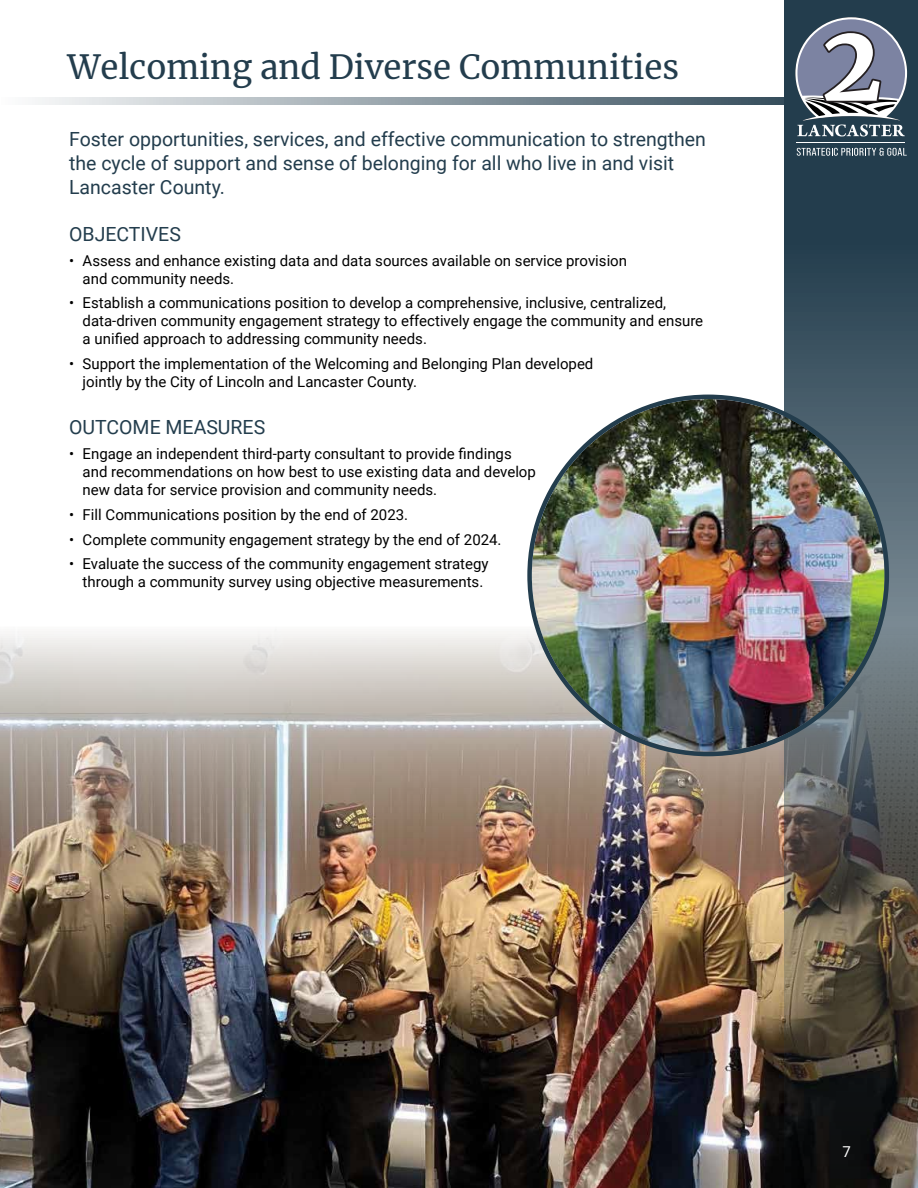
<style>
.page{position:relative;width:918px;height:1188px;background:#fff}
.page>*{position:absolute;margin:0;border:0;box-sizing:border-box;transform-origin:0 0}
.t1{font:33px "Merriweather";color:#233d4d}
.t2{font:19.5px/24px "Roboto";color:#233d4d}
.t3{font:15px/18px "Roboto";color:#000}
.t4{font:15px "Roboto";color:#fff}
</style>
<div class="page">
<svg style="left:35px;top:97px;width:749px;height:8px;background:#94a1a9"></svg>
<img style="left:0;top:626px;width:784px;height:562px">
<svg style="left:784px;top:0;width:134px;height:1188px;background:#444c4f"></svg>
<svg style="left:797px;top:148px;width:110px;height:8px"></svg>
<hr style="left:797px;top:142px;width:108px;height:1px;background:#fff">
<svg style="left:795px;top:17px;width:112px;height:119px"></svg>
<img style="left:532px;top:399px;width:353px;height:353px;border-radius:176px">
<h1 class="t1" style="left:68px;top:44px;width:613px">Welcoming and Diverse Communities</h1>
<h2 class="t2" style="left:69px;top:126px;width:638px">Foster opportunities, services, and effective communication to strengthen the cycle of support and sense of belonging for all who live in and visit<br>Lancaster County.</h2>
<h2 class="t2" style="left:69px;top:221px;width:113px">OBJECTIVES</h2>
<p class="t3" style="left:83px;top:251px;width:546px;text-indent:-14px">• Assess and enhance existing data and data sources available on service provision and community needs.</p>
<p class="t3" style="left:83px;top:293px;width:622px;text-indent:-14px">• Establish a communications position to develop a comprehensive, inclusive, centralized, data-driven community engagement strategy to effectively engage the community and ensure a unified approach to addressing community needs.</p>
<p class="t3" style="left:83px;top:354px;width:512px;text-indent:-14px">• Support the implementation of the Welcoming and Belonging Plan developed jointly by the City of Lincoln and Lancaster County.</p>
<h2 class="t2" style="left:69px;top:415px;width:198px">OUTCOME MEASURES</h2>
<p class="t3" style="left:83px;top:444px;width:455px;text-indent:-13px">• Engage an independent third-party consultant to provide findings and recommendations on how best to use existing data and develop new data for service provision and community needs.</p>
<p class="t3" style="left:69px;top:505px;width:341px">• Fill Communications position by the end of 2023.</p>
<p class="t3" style="left:69px;top:530px;width:434px">• Complete community engagement strategy by the end of 2024.</p>
<p class="t3" style="left:69px;top:554px;width:421px;text-align:center">• Evaluate the success of the community engagement strategy through a community survey using objective measurements.</p>
<p class="t4" style="left:842px;top:1141px;width:10px">7</p>
</div>
